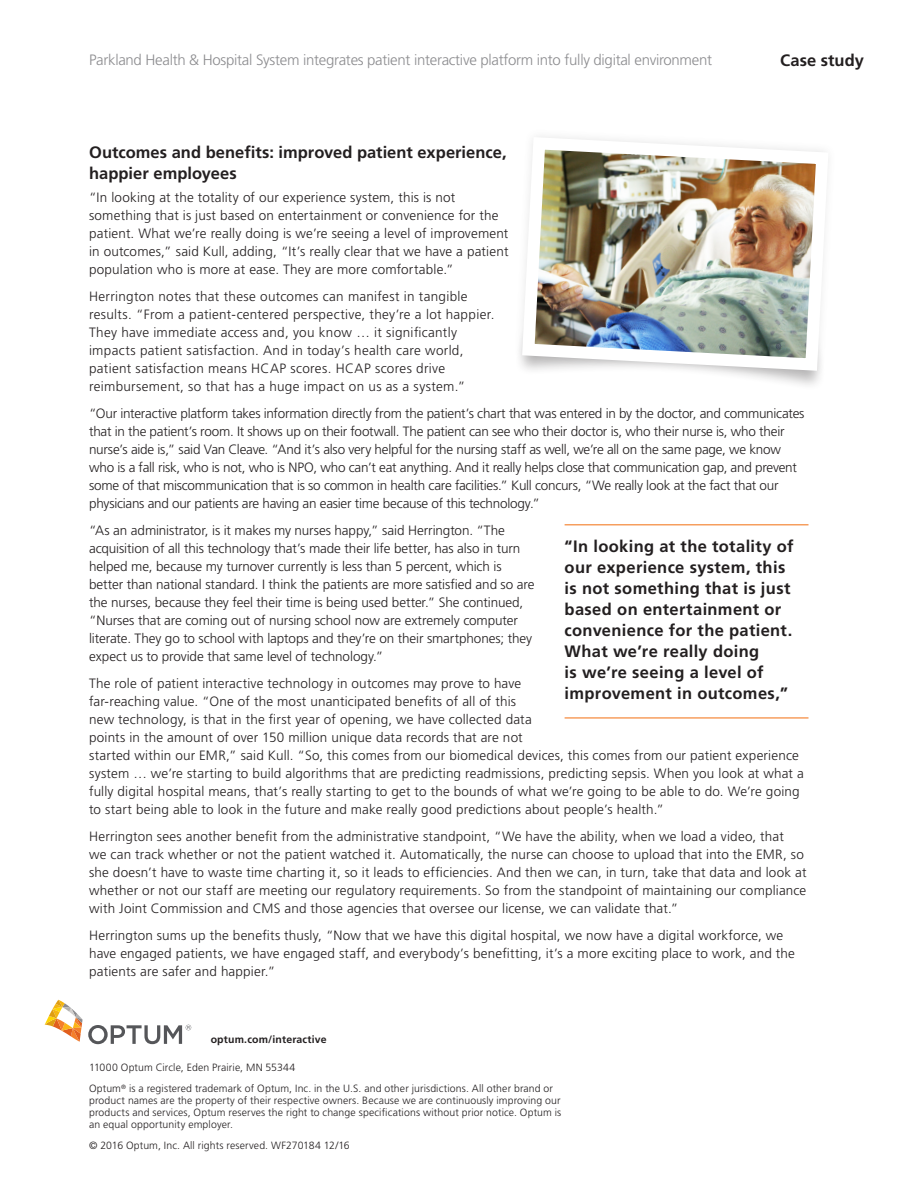
<style>
.page{position:relative;width:918px;height:1188px;background:#fff}
.page>*{position:absolute;margin:0;border:0;box-sizing:border-box;transform-origin:0 0}
.t1{font:700 16.5px/21px "Frutiger LT Std";letter-spacing:.015em;color:#231f20}
.Title__Inside_Pages{font:300 15px "Frutiger LT Std";letter-spacing:-.02em;color:#8c8c8f}
.Body_copy{font:300 13.5px/18px "Frutiger LT Std";letter-spacing:.01em;color:#231f20}
.Body_copy-2{font:300 13.5px/18px "Frutiger LT Std";letter-spacing:-.02em;color:#231f20}
.Disclaimer{font:300 10.5px/12px "Frutiger LT Std";letter-spacing:.01em;color:#231f20}
.Body_Copy____SOURCE{font:300 10.5px "Frutiger LT Std";letter-spacing:.01em;color:#231f20}
.Body_copy-3{font:700 10.5px "Frutiger LT Std";letter-spacing:.015em;color:#231f20}
</style>
<div class="page">
<svg style="left:45px;top:1000px;width:146px;height:44px"></svg>
<img style="left:519px;top:136px;width:304px;height:241px">
<hr style="left:565px;top:524px;width:243px;height:1px;background:#f47f2a">
<hr style="left:565px;top:717px;width:243px;height:1px;background:#f47f2a">
<p class="Title__Inside_Pages" style="left:89px;top:52px;width:624px">Parkland Health &amp; Hospital System integrates patient interactive platform into fully digital environment</p>
<p class="t1" style="left:780px;top:50px;width:85px">Case study</p>
<p class="t1" style="left:89px;top:142px;width:419px">Outcomes and benefits: improved patient experience, happier employees</p>
<p class="Body_copy" style="left:89px;top:188px;width:421px">“In looking at the totality of our experience system, this is not something that is just based on entertainment or convenience for the patient. What we’re really doing is we’re seeing a level of improvement in outcomes,” said Kull, adding, “It’s really clear that we have a patient population who is more at ease. They are more comfortable.”</p>
<p class="Body_copy" style="left:89px;top:287px;width:407px">Herrington notes that these outcomes can manifest in tangible results. “From a patient-centered perspective, they’re a lot happier.<br>They have immediate access and, you know … it significantly impacts patient satisfaction. And in today’s health care world, patient satisfaction means HCAP scores. HCAP scores drive reimbursement, so that has a huge impact on us as a system.”</p>
<p class="Body_copy-2" style="left:89px;top:404px;width:717px">“Our interactive platform takes information directly from the patient’s chart that was entered in by the doctor, and communicates that in the patient’s room. It shows up on their footwall. The patient can see who their doctor is, who their nurse is, who their nurse’s aide is,” said Van Cleave. “And it’s also very helpful for the nursing staff as well, we’re all on the same page, we know who is a fall risk, who is not, who is NPO, who can’t eat anything. And it really helps close that communication gap, and prevent some of that miscommunication that is so common in health care facilities.” Kull concurs, “We really look at the fact that our physicians and our patients are having an easier time because of this technology.”</p>
<p class="Body_copy" style="left:89px;top:521px;width:447px">“As an administrator, is it makes my nurses happy,” said Herrington. “The acquisition of all this technology that’s made their life better, has also in turn helped me, because my turnover currently is less than 5 percent, which is better than national standard. I think the patients are more satisfied and so are the nurses, because they feel their time is being used better.” She continued, “Nurses that are coming out of nursing school now are extremely computer literate. They go to school with laptops and they’re on their smartphones; they expect us to provide that same level of technology.”</p>
<p class="Body_copy" style="left:89px;top:674px;width:716px">The role of patient interactive technology in outcomes may prove to have<br>far-reaching value. “One of the most unanticipated benefits of all of this<br>new technology, is that in the first year of opening, we have collected data<br>points in the amount of over 150 million unique data records that are not<br>started within our EMR,” said Kull. “So, this comes from our biomedical devices, this comes from our patient experience system … we’re starting to build algorithms that are predicting readmissions, predicting sepsis. When you look at what a fully digital hospital means, that’s really starting to get to the bounds of what we’re going to be able to do. We’re going to start being able to look in the future and make really good predictions about people’s health.”</p>
<p class="Body_copy" style="left:89px;top:827px;width:719px">Herrington sees another benefit from the administrative standpoint, “We have the ability, when we load a video, that<br>we can track whether or not the patient watched it. Automatically, the nurse can choose to upload that into the EMR, so she doesn’t have to waste time charting it, so it leads to efficiencies. And then we can, in turn, take that data and look at whether or not our staff are meeting our regulatory requirements. So from the standpoint of maintaining our compliance with Joint Commission and CMS and those agencies that oversee our license, we can validate that.”</p>
<p class="Body_copy" style="left:89px;top:926px;width:707px">Herrington sums up the benefits thusly, “Now that we have this digital hospital, we now have a digital workforce, we have engaged patients, we have engaged staff, and everybody’s benefitting, it’s a more exciting place to work, and the patients are safer and happier.”</p>
<p class="t1" style="left:565px;top:536px;width:231px">“In looking at the totality of our experience system, this is not something that is just based on entertainment or convenience for the patient.<br>What we’re really doing<br>is we’re seeing a level of improvement in outcomes,”</p>
<p class="Body_copy-3" style="left:211px;top:1033px;width:118px">optum.com/interactive</p>
<p class="Body_Copy____SOURCE" style="left:89px;top:1062px;width:208px">11000 Optum Circle, Eden Prairie, MN 55344</p>
<p class="Disclaimer" style="left:89px;top:1083px;width:474px">Optum<sup>®</sup> is a registered trademark of Optum, Inc. in the U.S. and other jurisdictions. All other brand or product names are the property of their respective owners. Because we are continuously improving our products and services, Optum reserves the right to change specifications without prior notice. Optum is an equal opportunity employer.</p>
<p class="Disclaimer" style="left:89px;top:1140px;width:262px">© 2016 Optum, Inc. All rights reserved. WF270184 12/16</p>
</div>
